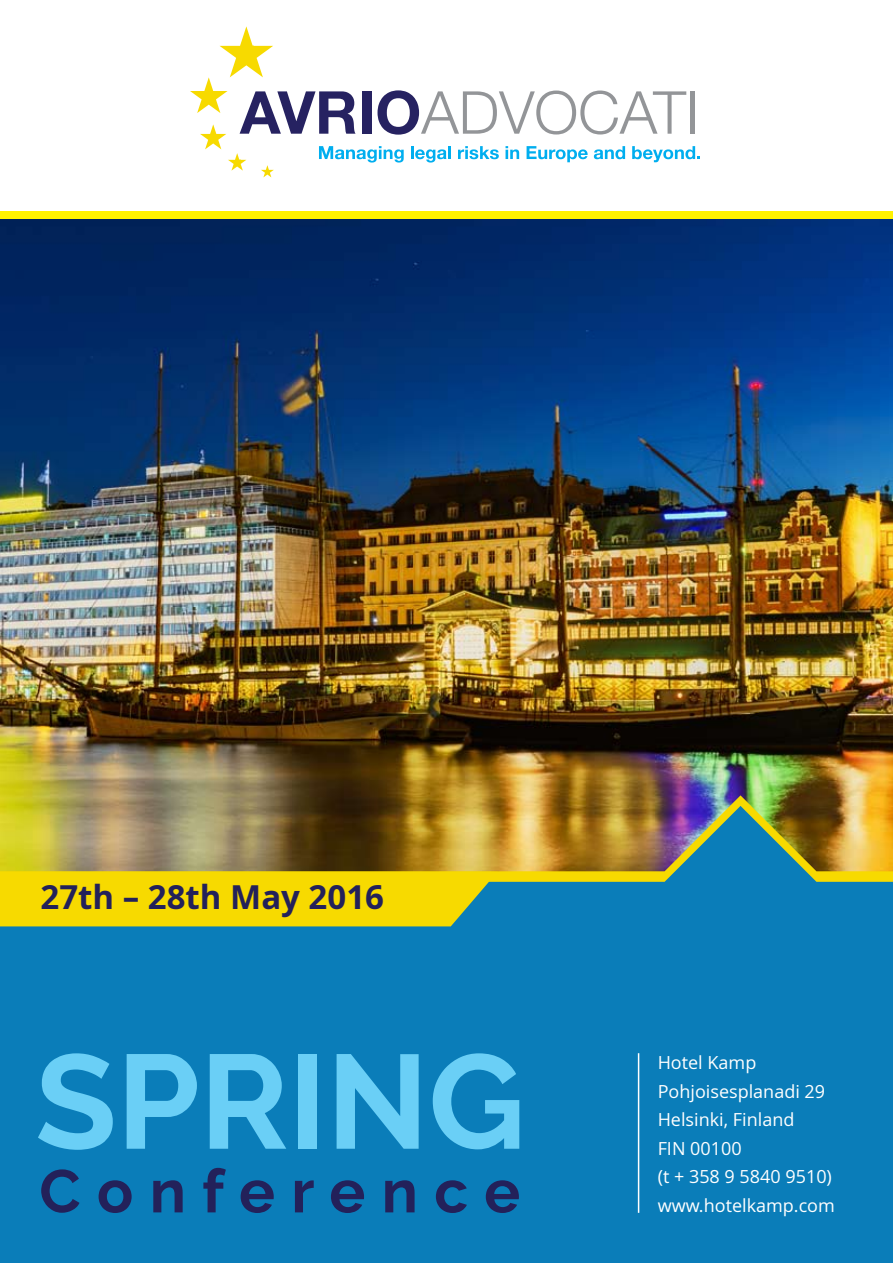
<style>
.page{position:relative;width:893px;height:1263px;background:#fff}
.page>*{position:absolute;margin:0;border:0;box-sizing:border-box;transform-origin:0 0}
.t1{font:700 133.35px "Raleway";color:#6acff6}
.t2{font:700 60.15px "Raleway";letter-spacing:.27em;color:#23215a}
.t3{font:700 33px "Open Sans";color:#23215a}
.t4{font:18px/28.5px "Open Sans";color:#fff}
</style>
<div class="page">
<img style="left:0;top:219px;width:893px;height:576px">
<img style="left:0;top:795px;width:893px;height:11px">
<svg style="left:0;top:806px;width:893px;height:457px;background:#217fa6"></svg>
<svg style="left:190px;top:26px;width:510px;height:151px"></svg>
<div style="left:0;top:872px;width:497px;height:54px;background:#f7da00"></div>
<hr style="left:638px;top:1053px;width:1px;height:160px;background:#fff">
<div style="left:0;top:211px;width:893px;height:8px;background:#fff200"></div>
<h3 class="t3" style="left:41px;top:878px;width:345px">27th – 28th May 2016</h3>
<h1 class="t1" style="left:35px;top:1026px;width:492px">SPRING</h1>
<h2 class="t2" style="left:39px;top:1157px;width:482px">Conference</h2>
<p class="t4" style="left:658px;top:1049px;width:179px">Hotel Kamp<br>Pohjoisesplanadi 29<br>Helsinki, Finland<br>FIN 00100<br>(t + 358 9 5840 9510) www.hotelkamp.com</p>
</div>
